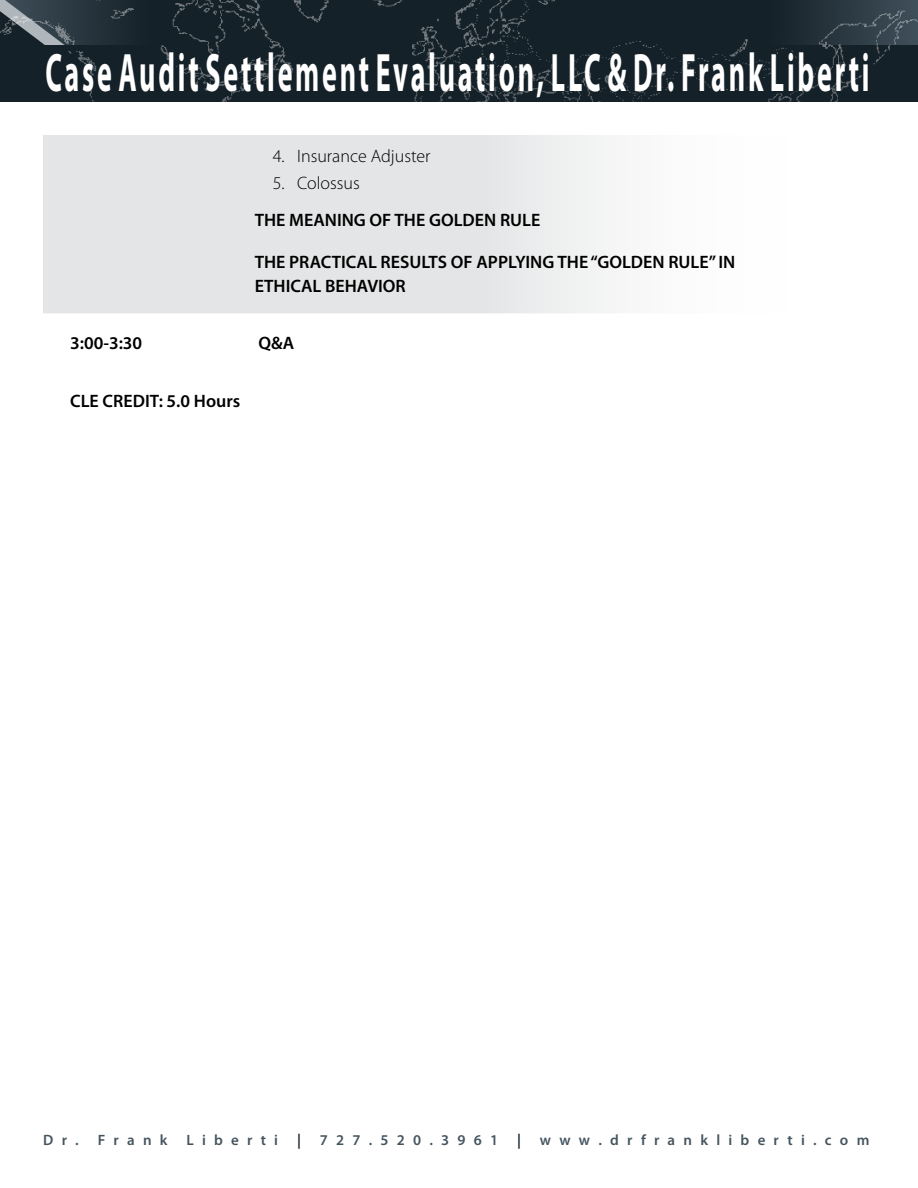
<style>
.page{position:relative;width:918px;height:1188px;background:#fff}
.page>*{position:absolute;margin:0;border:0;box-sizing:border-box;transform-origin:0 0}
.t1{font:700 54.45px "Myriad Pro";letter-spacing:.1em;color:#fff;scale:.52 1}
.Times_Topic{font:600 18px/24px "Myriad Pro";color:#000}
.Times_Continued_Numb{font:300 18px "Myriad Pro";color:#000}
.Times_Titles{font:600 18px "Myriad Pro";color:#000}
.t2{font:600 15px "Myriad Pro";letter-spacing:.55em;color:#455560}
.t3{font:600 15px "Myriad Pro";color:#152128}
</style>
<div class="page">
<img style="left:0;top:0;width:918px;height:314px">
<div style="left:64px;top:45px;width:20px;height:6px;background:#152128"></div>
<div style="left:45px;top:45px;width:19px;height:6px;background:#152128"></div>
<div style="left:43px;top:135px;width:765px;height:178px;background:linear-gradient(to right,#dcdddf,#fbfbfb)"></div>
<h1 class="t1" style="left:45px;top:37px;width:1586px">Case Audit Settlement Evaluation, LLC &amp; Dr. Frank Liberti</h1>
<p class="Times_Continued_Numb" style="left:273px;top:145px;width:159px">4. Insurance Adjuster</p>
<p class="Times_Continued_Numb" style="left:273px;top:172px;width:89px">5. Colossus</p>
<p class="Times_Topic" style="left:255px;top:208px;width:287px">THE MEANING OF THE GOLDEN RULE</p>
<p class="Times_Topic" style="left:255px;top:250px;width:482px">THE PRACTICAL RESULTS OF APPLYING THE “GOLDEN RULE” IN<br>ETHICAL BEHAVIOR</p>
<p class="Times_Titles" style="left:70px;top:331px;width:74px">3:00-3:30</p>
<p class="Times_Titles" style="left:258px;top:331px;width:37px">Q&amp;A</p>
<p class="Times_Topic" style="left:70px;top:389px;width:172px">CLE CREDIT: 5.0 Hours</p>
<p class="t2" style="left:43px;top:1131px;width:126px">Dr. Frank</p>
<p class="t2" style="left:186px;top:1131px;width:93px">Liberti</p>
<p class="t3" style="left:297px;top:1131px;width:5px">|</p>
<p class="t2" style="left:320px;top:1131px;width:180px">727.520.3961</p>
<p class="t3" style="left:517px;top:1131px;width:5px">|</p>
<p class="t2" style="left:540px;top:1131px;width:331px">www.drfrankliberti.com</p>
</div>
